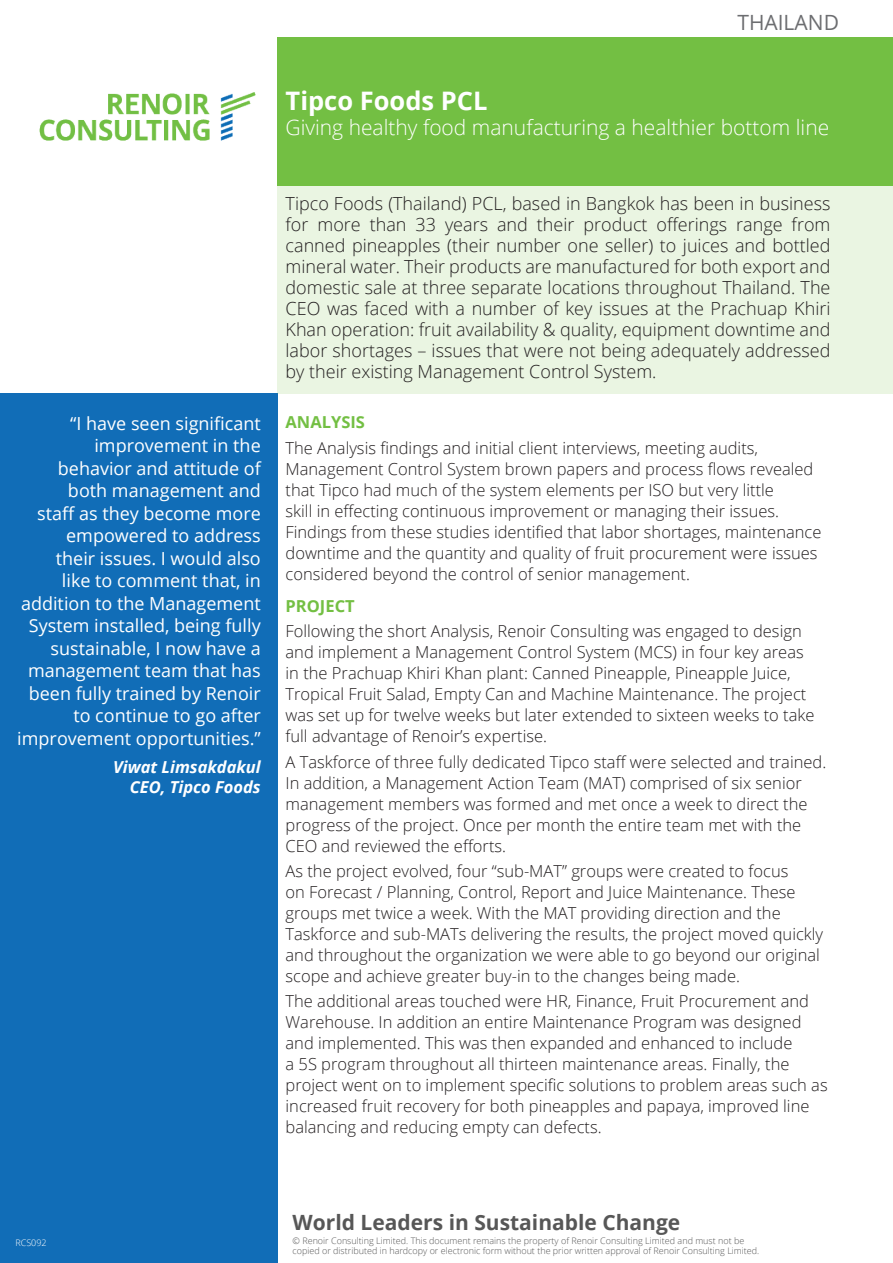
<style>
.page{position:relative;width:893px;height:1263px;background:#fff}
.page>*{position:absolute;margin:0;border:0;box-sizing:border-box;transform-origin:0 0}
.Main_Title{font:700 25.5px "Open Sans";color:#fff}
.Tagline{font:300 21px "Open Sans";color:#fff}
.t1{font:700 21px "Open Sans";color:#575757}
.t2{font:21px "Open Sans";color:#6c6d70}
.Main_Para{font:300 18px/21px "Open Sans";color:#231f20;text-align:justify}
.Testimonial{font:18px/22.5px "Open Sans";color:#fff;text-align:right}
.General_Para{font:300 16.5px/21px "Open Sans";color:#231f20}
.Testimonial_name_des{font:italic 700 16.5px/19.8px "Open Sans";color:#fff;text-align:right}
.Section_Titles{font:700 16.5px "Open Sans";color:#73bf43}
.t3{font:300 9px/10.5px "Open Sans";color:#575757}
.t4{font:300 9px "Open Sans";color:#fff}
</style>
<div class="page">
<div style="left:0;top:393px;width:277px;height:870px;background:#116db7"></div>
<div style="left:277px;top:37px;width:615px;height:149px;background:#73bf43"></div>
<img style="left:39px;top:93px;width:216px;height:47px">
<div style="left:277px;top:186px;width:615px;height:207px;background:#eaf5e2"></div>
<p class="t2" style="left:737px;top:8px;width:103px">THAILAND</p>
<p class="Testimonial" style="left:17px;top:411px;width:245px">“I have seen significant improvement in the behavior and attitude of both management and<br>staff as they become more empowered to address<br>their issues. I would also<br>like to comment that, in addition to the Management<br>System installed, being fully sustainable, I now have a management team that has been fully trained by Renoir to continue to go after improvement opportunities.”</p>
<p class="Testimonial_name_des" style="left:113px;top:757px;width:149px">Viwat Limsakdakul<br>CEO, Tipco Foods</p>
<p class="Main_Title" style="left:286px;top:83px;width:203px">Tipco Foods PCL</p>
<p class="Tagline" style="left:286px;top:113px;width:545px">Giving healthy food manufacturing a healthier bottom line</p>
<p class="Main_Para" style="left:286px;top:193px;width:546px">Tipco Foods (Thailand) PCL, based in Bangkok has been in business for more than 33 years and their product offerings range from canned pineapples (their number one seller) to juices and bottled mineral water. Their products are manufactured for both export and domestic sale at three separate locations throughout Thailand. The CEO was faced with a number of key issues at the Prachuap Khiri Khan operation: fruit availability &amp; quality, equipment downtime and labor shortages – issues that were not being adequately addressed by their existing Management Control System.</p>
<p class="Section_Titles" style="left:286px;top:411px;width:81px">ANALYSIS</p>
<p class="General_Para" style="left:286px;top:437px;width:537px">The Analysis findings and initial client interviews, meeting audits, Management Control System brown papers and process flows revealed that Tipco had much of the system elements per ISO but very little<br>skill in effecting continuous improvement or managing their issues.<br>Findings from these studies identified that labor shortages, maintenance downtime and the quantity and quality of fruit procurement were issues considered beyond the control of senior management.</p>
<p class="Section_Titles" style="left:286px;top:594px;width:71px">PROJECT</p>
<p class="General_Para" style="left:286px;top:620px;width:530px">Following the short Analysis, Renoir Consulting was engaged to design and implement a Management Control System (MCS) in four key areas in the Prachuap Khiri Khan plant: Canned Pineapple, Pineapple Juice, Tropical Fruit Salad, Empty Can and Machine Maintenance. The project was set up for twelve weeks but later extended to sixteen weeks to take full advantage of Renoir’s expertise.</p>
<p class="General_Para" style="left:286px;top:751px;width:542px">A Taskforce of three fully dedicated Tipco staff were selected and trained.<br>In addition, a Management Action Team (MAT) comprised of six senior management members was formed and met once a week to direct the progress of the project. Once per month the entire team met with the CEO and reviewed the efforts.</p>
<p class="General_Para" style="left:286px;top:860px;width:539px">As the project evolved, four “sub-MAT” groups were created to focus<br>on Forecast / Planning, Control, Report and Juice Maintenance. These groups met twice a week. With the MAT providing direction and the Taskforce and sub-MATs delivering the results, the project moved quickly and throughout the organization we were able to go beyond our original scope and achieve greater buy-in to the changes being made.</p>
<p class="General_Para" style="left:286px;top:990px;width:544px">The additional areas touched were HR, Finance, Fruit Procurement and Warehouse. In addition an entire Maintenance Program was designed and implemented. This was then expanded and enhanced to include<br>a 5S program throughout all thirteen maintenance areas. Finally, the project went on to implement specific solutions to problem areas such as increased fruit recovery for both pineapples and papaya, improved line balancing and reducing empty can defects.</p>
<p class="t4" style="left:15px;top:1237px;width:33px">RCS092</p>
<p class="t1" style="left:293px;top:1208px;width:389px">World Leaders in Sustainable Change</p>
<p class="t3" style="left:293px;top:1235px;width:468px">© Renoir Consulting Limited. This document remains the property of Renoir Consulting Limited and must not be copied or distributed in hardcopy or electronic form without the prior written approval of Renoir Consulting Limited.</p>
</div>
